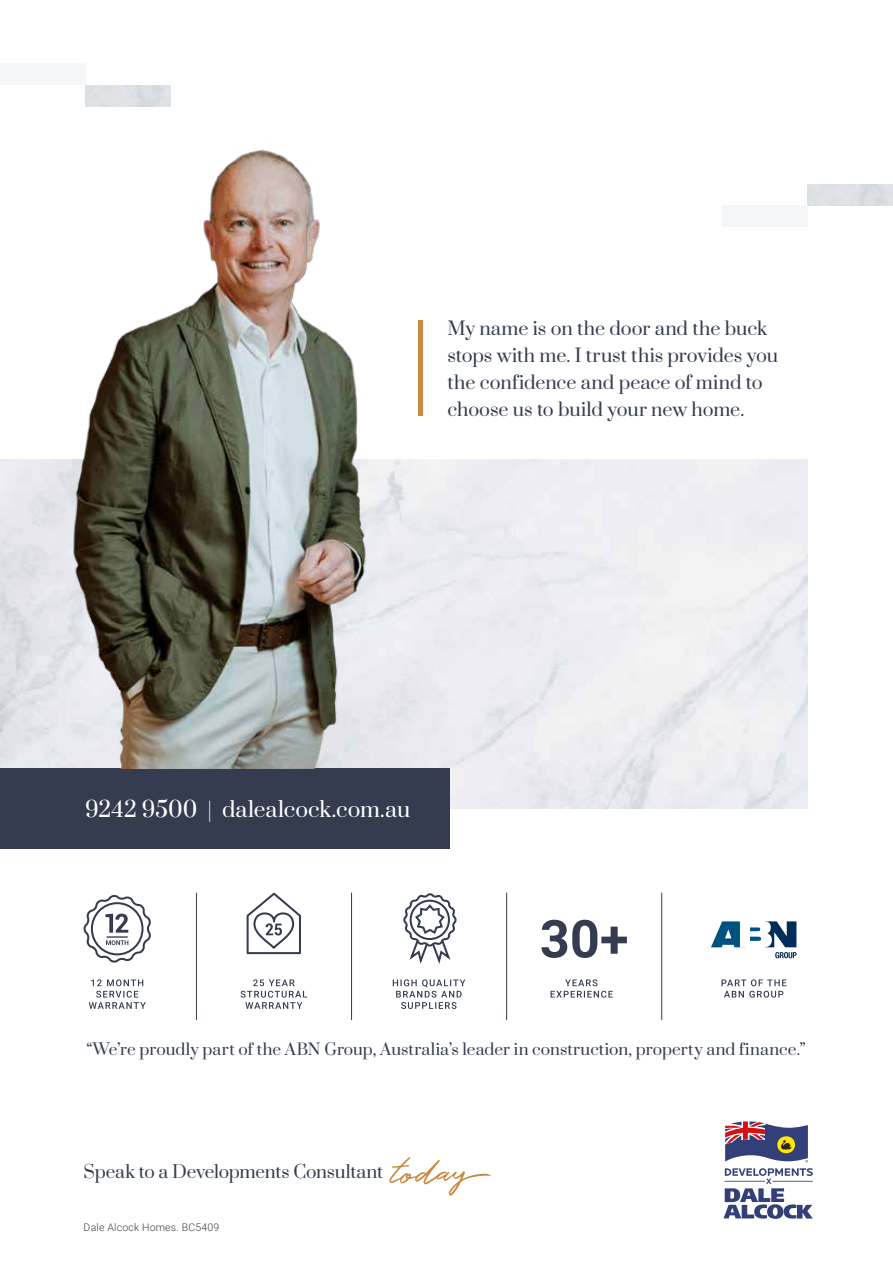
<style>
.page{position:relative;width:893px;height:1263px;background:#fff}
.page>*{position:absolute;margin:0;border:0;box-sizing:border-box;transform-origin:0 0}
.t1{font:21px "Prata";color:#fff}
.t2{font:18px/27px "Prata";letter-spacing:-.01em;color:#353c4f}
.t3{font:17.25px "Prata";letter-spacing:-.02em;color:#353c4f}
.t4{font:15.6px "Prata";letter-spacing:.005em;color:#353c4f}
.t5{font:300 10.5px "Roboto";letter-spacing:.02em;color:#3c3c3b}
</style>
<div class="page">
<img style="left:0;top:459px;width:808px;height:349px">
<div style="left:0;top:768px;width:449px;height:80px;background:#353c4f"></div>
<div style="left:723px;top:206px;width:85px;height:21px;background:#f4f6f7"></div>
<svg style="left:389px;top:1157px;width:102px;height:39px"></svg>
<hr style="left:418px;top:321px;width:4px;height:95px;background:#cb8a43">
<svg style="left:541px;top:920px;width:86px;height:38px"></svg>
<svg style="left:550px;top:979px;width:63px;height:19px"></svg>
<svg style="left:84px;top:895px;width:67px;height:68px"></svg>
<div style="left:91px;top:902px;width:53px;height:53px;border:2px solid #353c4f;border-radius:50%"></div>
<hr style="left:107px;top:936px;width:20px;height:2px;background:#353c4f">
<svg style="left:89px;top:979px;width:57px;height:30px"></svg>
<svg style="left:241px;top:892px;width:66px;height:117px"></svg>
<hr style="left:196px;top:893px;width:1px;height:127px;background:#353c4f">
<hr style="left:351px;top:893px;width:1px;height:127px;background:#353c4f">
<hr style="left:661px;top:893px;width:1px;height:127px;background:#353c4f">
<hr style="left:506px;top:893px;width:1px;height:127px;background:#353c4f">
<svg style="left:404px;top:894px;width:52px;height:70px"></svg>
<svg style="left:393px;top:979px;width:72px;height:30px"></svg>
<svg style="left:711px;top:921px;width:86px;height:37px"></svg>
<svg style="left:721px;top:979px;width:65px;height:19px"></svg>
<div style="left:0;top:64px;width:85px;height:21px;background:#f4f6f7"></div>
<img style="left:53px;top:149px;width:334px;height:619px">
<svg style="left:725px;top:1121px;width:83px;height:41px"></svg>
<svg style="left:723px;top:1168px;width:90px;height:51px"></svg>
<p class="t2" style="left:447px;top:314px;width:332px">My name is on the door and the buck stops with me. I trust this provides you the confidence and peace of mind to choose us to build your new home.</p>
<p class="t1" style="left:85px;top:792px;width:327px">9242 9500 | dalealcock.com.au</p>
<p class="t4" style="left:87px;top:1036px;width:721px">“We’re proudly part of the ABN Group, Australia’s leader in construction, property and finance.”</p>
<p class="t3" style="left:84px;top:1157px;width:301px">Speak to a Developments Consultant</p>
<p class="t5" style="left:84px;top:1220px;width:137px">Dale Alcock Homes. BC5409</p>
</div>
